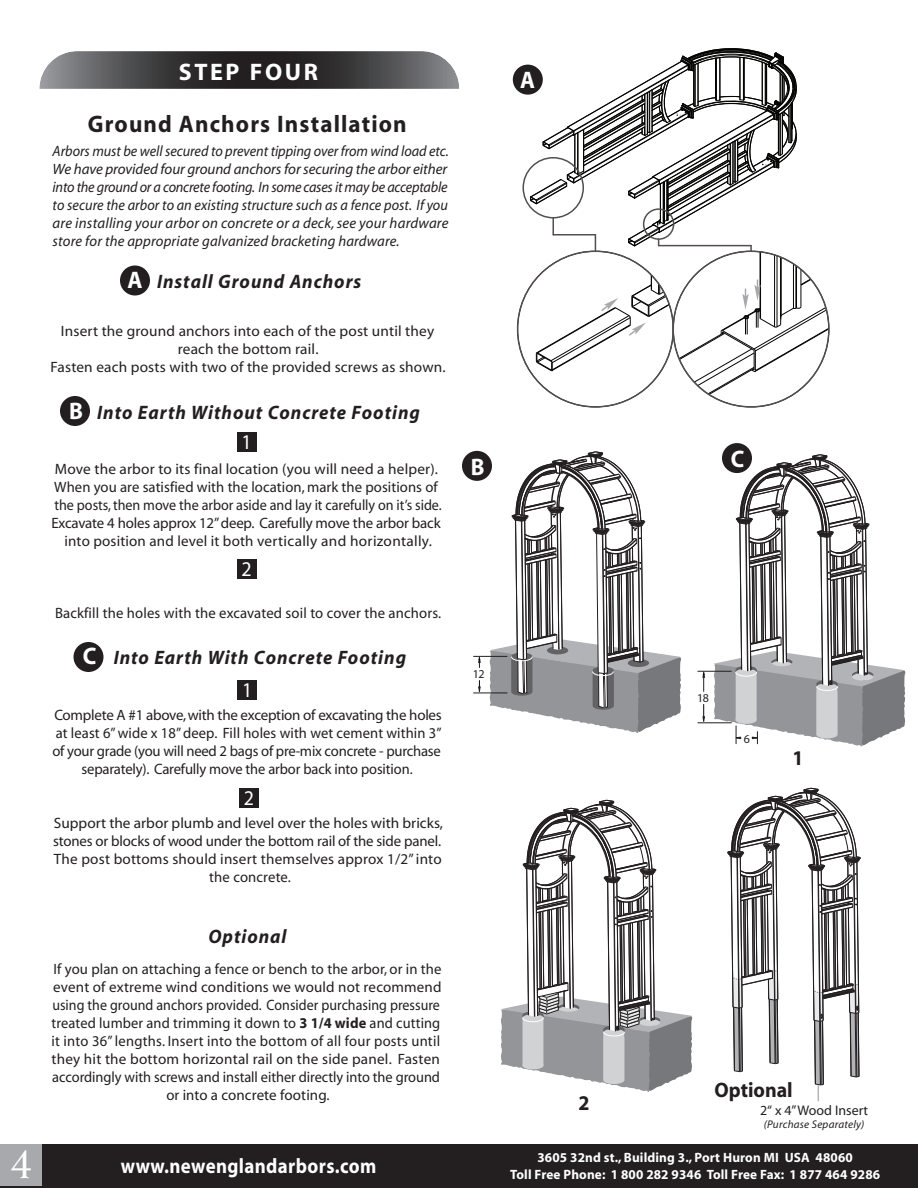
<style>
.page{position:relative;width:918px;height:1188px;background:#fff}
.page>*{position:absolute;margin:0;border:0;box-sizing:border-box;transform-origin:0 0}
.t1{font:46.5px "Weiss Std";color:#fff}
.t2{font:700 24px "Myriad";letter-spacing:.05em;color:#231f20;scale:.96 1}
.t3{font:700 24px "Myriad";letter-spacing:.11em;color:#fff}
.t4{font:700 24px "Myriad";letter-spacing:.11em;color:#fff;scale:.95 1}
.t5{font:700 21px "Myriad";letter-spacing:.02em;color:#fff;scale:.9 1}
.t6{font:700 21px "Myriad";color:#231f20;scale:.95 1}
.t7{font:21px "Myriad";color:#fff;scale:.95 1}
.t8{font:italic 700 19.5px "Myriad";letter-spacing:.05em;color:#231f20;scale:.96 1}
.t9{font:15px/18px "Myriad";letter-spacing:.005em;color:#231f20;text-align:center}
.t10{font:italic 15px/18px "Myriad";letter-spacing:.01em;color:#231f20;text-align:justify;scale:.95 1}
.t11{font:15px/18px "Myriad";letter-spacing:-.015em;color:#231f20;text-align:center}
.t12{font:13.95px "Myriad";color:#231f20}
.t13{font:700 13.5px "Myriad";letter-spacing:.01em;color:#fff}
.t14{font:12px "Myriad";color:#231f20}
.t15{font:italic 11.1px "Myriad";letter-spacing:.02em;color:#231f20}
.s1{font-style:normal;font-size:24px;color:#fff}
.s2{font-weight:700}
</style>
<div class="page">
<div style="left:73px;top:642px;width:30px;height:30px;background:#231f20;border-radius:50%"></div>
<div style="left:60px;top:396px;width:30px;height:30px;background:#231f20;border-radius:50%"></div>
<div style="left:513px;top:65px;width:30px;height:30px;background:#231f20;border-radius:50%"></div>
<div style="left:0;top:1145px;width:918px;height:43px;background:#231f20"></div>
<div style="left:0;top:1144px;width:42px;height:42px;background:#a8a9ad"></div>
<svg style="left:39px;top:51px;width:420px;height:38px;background:#4f4e50"></svg>
<div style="left:237px;top:432px;width:20px;height:20px;background:#231f20"></div>
<div style="left:237px;top:559px;width:20px;height:20px;background:#231f20"></div>
<div style="left:238px;top:680px;width:19px;height:20px;background:#231f20"></div>
<div style="left:239px;top:788px;width:20px;height:19px;background:#231f20"></div>
<div style="left:462px;top:451px;width:30px;height:30px;background:#231f20;border-radius:50%"></div>
<svg style="left:727px;top:787px;width:134px;height:314px"></svg>
<svg style="left:517px;top:48px;width:313px;height:360px"></svg>
<div style="left:120px;top:266px;width:30px;height:30px;background:#231f20;border-radius:50%"></div>
<hr style="left:474px;top:693px;width:33px;height:1px;background:#231f20">
<hr style="left:474px;top:656px;width:33px;height:1px;background:#231f20">
<svg style="left:478px;top:681px;width:3px;height:13px"></svg>
<svg style="left:478px;top:655px;width:3px;height:13px"></svg>
<svg style="left:489px;top:451px;width:192px;height:282px"></svg>
<svg style="left:722px;top:443px;width:30px;height:30px"></svg>
<hr style="left:698px;top:723px;width:33px;height:1px;background:#231f20">
<hr style="left:698px;top:671px;width:33px;height:1px;background:#231f20">
<svg style="left:702px;top:704px;width:3px;height:20px"></svg>
<svg style="left:702px;top:670px;width:3px;height:21px"></svg>
<svg style="left:713px;top:445px;width:192px;height:302px"></svg>
<svg style="left:501px;top:799px;width:191px;height:293px"></svg>
<h1 class="t1" style="left:9px;top:1135px;width:25px">4</h1>
<h2 class="t3" style="left:179px;top:63px;width:141px">STEP FOUR</h2>
<h2 class="t2" style="left:88px;top:115px;width:334px">Ground Anchors Installation</h2>
<p class="t10" style="left:53px;top:143px;width:419px">Arbors must be well secured to prevent tipping over from wind load etc.<br>We have provided four ground anchors for securing the arbor either into the ground or a concrete footing. In some cases it may be acceptable to secure the arbor to an existing structure such as a fence post. If you are installing your arbor on concrete or a deck, see your hardware store for the appropriate galvanized bracketing hardware.</p>
<h3 class="t8" style="left:128px;top:274px;width:245px"><span class="s1">A</span> Install Ground Anchors</h3>
<p class="t9" style="left:51px;top:323px;width:397px">Insert the ground anchors into each of the post until they reach the bottom rail.<br>Fasten each posts with two of the provided screws as shown.</p>
<h3 class="t8" style="left:69px;top:405px;width:367px"><span class="s1">B</span> Into Earth Without Concrete Footing</h3>
<h3 class="t7" style="left:242px;top:434px;width:12px">1</h3>
<p class="t9" style="left:51px;top:461px;width:392px">Move the arbor to its final location (you will need a helper).<br>When you are satisfied with the location, mark the positions of the posts, then move the arbor aside and lay it carefully on it’s side.<br>Excavate 4 holes approx 12” deep. Carefully move the arbor back into position and level it both vertically and horizontally.</p>
<h3 class="t7" style="left:242px;top:561px;width:12px">2</h3>
<p class="t9" style="left:55px;top:605px;width:388px">Backfill the holes with the excavated soil to cover the anchors.</p>
<h3 class="t8" style="left:83px;top:651px;width:338px"><span class="s1">C</span> Into Earth With Concrete Footing</h3>
<h3 class="t7" style="left:242px;top:682px;width:12px">1</h3>
<p class="t11" style="left:52px;top:707px;width:391px">Complete A #1 above, with the exception of excavating the holes at least 6” wide x 18” deep. Fill holes with wet cement within 3” of your grade (you will need 2 bags of pre-mix concrete - purchase separately). Carefully move the arbor back into position.</p>
<h3 class="t7" style="left:244px;top:790px;width:12px">2</h3>
<p class="t9" style="left:53px;top:815px;width:391px">Support the arbor plumb and level over the holes with bricks, stones or blocks of wood under the bottom rail of the side panel.<br>The post bottoms should insert themselves approx 1/2” into the concrete.</p>
<h3 class="t8" style="left:208px;top:929px;width:83px">Optional</h3>
<p class="t9" style="left:51px;top:961px;width:392px">If you plan on attaching a fence or bench to the arbor, or in the event of extreme wind conditions we would not recommend using the ground anchors provided. Consider purchasing pressure treated lumber and trimming it down to <span class="s2">3 1/4 wide</span> and cutting it into 36” lengths. Insert into the bottom of all four posts until they hit the bottom horizontal rail on the side panel. Fasten accordingly with screws and install either directly into the ground or into a concrete footing.</p>
<h2 class="t4" style="left:471px;top:457px;width:16px">B</h2>
<p class="t14" style="left:473px;top:670px;width:13px">12</p>
<h2 class="t4" style="left:520px;top:70px;width:17px">A</h2>
<h3 class="t6" style="left:578px;top:1095px;width:13px">2</h3>
<h2 class="t4" style="left:731px;top:450px;width:16px">C</h2>
<p class="t14" style="left:697px;top:694px;width:13px">18</p>
<p class="t14" style="left:744px;top:734px;width:8px">6</p>
<h3 class="t6" style="left:792px;top:749px;width:13px">1</h3>
<h3 class="t6" style="left:714px;top:1082px;width:84px">Optional</h3>
<p class="t12" style="left:760px;top:1105px;width:110px">2“ x 4” Wood Insert</p>
<p class="t15" style="left:764px;top:1120px;width:102px">(Purchase Separately)</p>
<p class="t13" style="left:537px;top:1153px;width:317px">3605 32nd st., Building 3., Port Huron MI USA 48060</p>
<h3 class="t5" style="left:121px;top:1158px;width:285px">www.newenglandarbors.com</h3>
<p class="t13" style="left:510px;top:1169px;width:372px">Toll Free Phone: 1 800 282 9346 Toll Free Fax: 1 877 464 9286</p>
</div>
